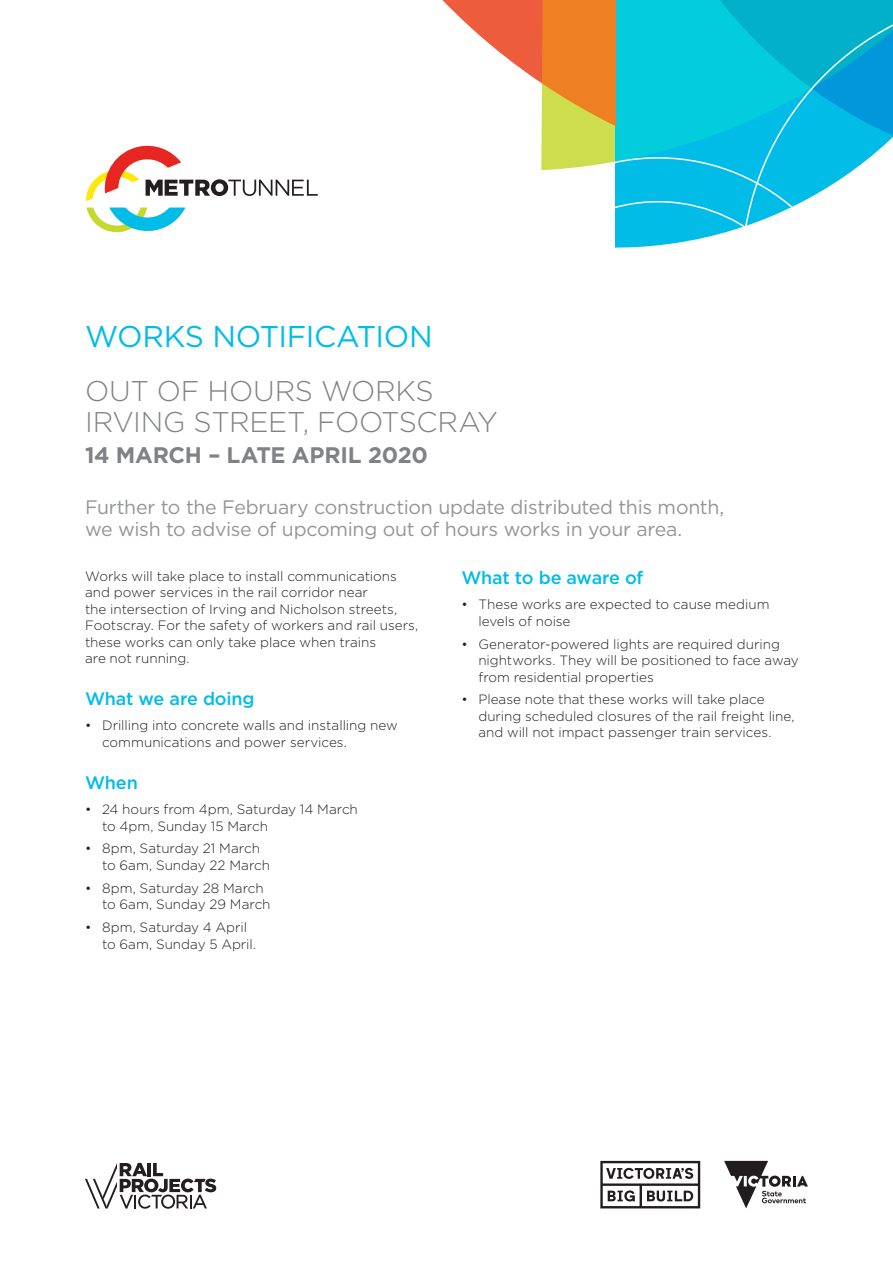
<style>
.page{position:relative;width:893px;height:1263px;background:#fff}
.page>*{position:absolute;margin:0;border:0;box-sizing:border-box;transform-origin:0 0}
.t1{font:30px "Gotham";letter-spacing:-.015em;color:#02bce8}
.H2__Grey{font:300 28.5px "Gotham";letter-spacing:-.015em;color:#808285}
.DATE{font:700 22.5px "Gotham";letter-spacing:-.01em;color:#808285}
.INTRO{font:19.5px/22.5px "Gotham";letter-spacing:-.015em;color:#939598}
.t2{font:500 18px "Gotham";letter-spacing:-.01em;color:#02bce8}
.BODY_COPY{font:300 13.5px/16.5px "Gotham";color:#231f20}
</style>
<div class="page">
<svg style="left:86px;top:145px;width:232px;height:56px"></svg>
<svg style="left:87px;top:207px;width:98px;height:26px"></svg>
<svg style="left:442px;top:0;width:99px;height:83px"></svg>
<svg style="left:541px;top:0;width:166px;height:144px;background:#69b48e"></svg>
<svg style="left:541px;top:144px;width:166px;height:104px"></svg>
<svg style="left:707px;top:0;width:186px;height:237px"></svg>
<svg style="left:85px;top:1163px;width:131px;height:46px"></svg>
<svg style="left:600px;top:1161px;width:100px;height:47px"></svg>
<svg style="left:724px;top:1161px;width:84px;height:47px"></svg>
<h1 class="t1" style="left:85px;top:317px;width:349px">WORKS NOTIFICATION</h1>
<p class="H2__Grey" style="left:85px;top:373px;width:350px">OUT OF HOURS WORKS</p>
<p class="H2__Grey" style="left:85px;top:404px;width:414px">IRVING STREET, FOOTSCRAY</p>
<p class="DATE" style="left:85px;top:440px;width:344px">14 MARCH – LATE APRIL 2020</p>
<p class="INTRO" style="left:85px;top:495px;width:641px">Further to the February construction update distributed this month, we wish to advise of upcoming out of hours works in your area.</p>
<p class="BODY_COPY" style="left:85px;top:567px;width:335px">Works will take place to install communications and power services in the rail corridor near<br>the intersection of Irving and Nicholson streets, Footscray. For the safety of workers and rail users, these works can only take place when trains<br>are not running.</p>
<h3 class="t2" style="left:85px;top:687px;width:171px">What we are doing</h3>
<p class="BODY_COPY" style="left:102px;top:717px;width:297px;text-indent:-17px">• Drilling into concrete walls and installing new communications and power services.</p>
<h3 class="t2" style="left:85px;top:771px;width:54px">When</h3>
<p class="BODY_COPY" style="left:102px;top:801px;width:257px;text-indent:-17px">• 24 hours from 4pm, Saturday 14 March to 4pm, Sunday 15 March</p>
<p class="BODY_COPY" style="left:102px;top:840px;width:169px;text-indent:-17px">• 8pm, Saturday 21 March to 6am, Sunday 22 March</p>
<p class="BODY_COPY" style="left:102px;top:879px;width:170px;text-indent:-17px">• 8pm, Saturday 28 March to 6am, Sunday 29 March</p>
<p class="BODY_COPY" style="left:102px;top:919px;width:156px;text-indent:-17px">• 8pm, Saturday 4 April to 6am, Sunday 5 April.</p>
<h3 class="t2" style="left:461px;top:566px;width:184px">What to be aware of</h3>
<p class="BODY_COPY" style="left:478px;top:596px;width:293px;text-indent:-17px">• These works are expected to cause medium levels of noise</p>
<p class="BODY_COPY" style="left:478px;top:635px;width:322px;text-indent:-17px">• Generator-powered lights are required during nightworks. They will be positioned to face away from residential properties</p>
<p class="BODY_COPY" style="left:478px;top:691px;width:318px;text-indent:-17px">• Please note that these works will take place during scheduled closures of the rail freight line, and will not impact passenger train services.</p>
</div>
